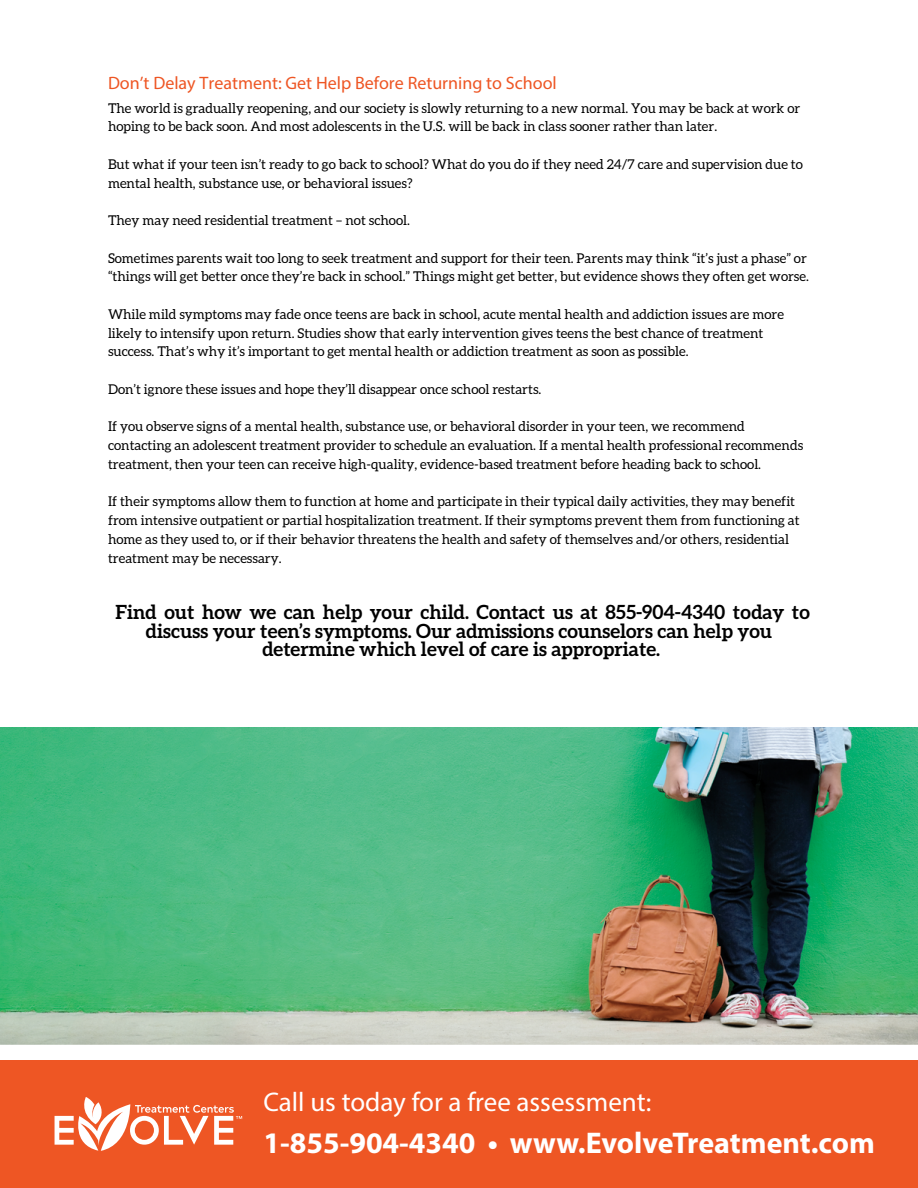
<style>
.page{position:relative;width:918px;height:1188px;background:#fff}
.page>*{position:absolute;margin:0;border:0;box-sizing:border-box;transform-origin:0 0}
.t1{font:700 30px "Myriad Pro";color:#fff}
.t2{font:27px "Myriad Pro";color:#fff}
.t3{font:700 19.5px/18.8px "Aleo";color:#000;text-align:center}
.t4{font:18px "Myriad Pro";color:#ee5624}
.t5{font:13.5px/18.8px "Aleo";color:#000}
</style>
<div class="page">
<div style="left:0;top:1060px;width:918px;height:128px;background:#ee5624"></div>
<svg style="left:55px;top:1097px;width:187px;height:54px"></svg>
<img style="left:0;top:728px;width:918px;height:317px">
<h3 class="t4" style="left:108px;top:71px;width:450px">Don’t Delay Treatment: Get Help Before Returning to School</h3>
<p class="t5" style="left:108px;top:98px;width:694px">The world is gradually reopening, and our society is slowly returning to a new normal. You may be back at work or hoping to be back soon. And most adolescents in the U.S. will be back in class sooner rather than later.</p>
<p class="t5" style="left:108px;top:154px;width:696px">But what if your teen isn’t ready to go back to school? What do you do if they need 24/7 care and supervision due to mental health, substance use, or behavioral issues?</p>
<p class="t5" style="left:108px;top:211px;width:303px">They may need residential treatment – not school.</p>
<p class="t5" style="left:108px;top:248px;width:702px">Sometimes parents wait too long to seek treatment and support for their teen. Parents may think “it’s just a phase” or “things will get better once they’re back in school.” Things might get better, but evidence shows they often get worse.</p>
<p class="t5" style="left:108px;top:304px;width:678px">While mild symptoms may fade once teens are back in school, acute mental health and addiction issues are more likely to intensify upon return. Studies show that early intervention gives teens the best chance of treatment success. That’s why it’s important to get mental health or addiction treatment as soon as possible.</p>
<p class="t5" style="left:108px;top:379px;width:435px">Don’t ignore these issues and hope they’ll disappear once school restarts.</p>
<p class="t5" style="left:108px;top:417px;width:697px">If you observe signs of a mental health, substance use, or behavioral disorder in your teen, we recommend contacting an adolescent treatment provider to schedule an evaluation. If a mental health professional recommends treatment, then your teen can receive high-quality, evidence-based treatment before heading back to school.</p>
<p class="t5" style="left:108px;top:492px;width:693px">If their symptoms allow them to function at home and participate in their typical daily activities, they may benefit from intensive outpatient or partial hospitalization treatment. If their symptoms prevent them from functioning at home as they used to, or if their behavior threatens the health and safety of themselves and/or others, residential treatment may be necessary.</p>
<h3 class="t3" style="left:116px;top:602px;width:696px">Find out how we can help your child. Contact us at 855-904-4340 today to discuss your teen’s symptoms. Our admissions counselors can help you determine which level of care is appropriate.</h3>
<h2 class="t2" style="left:263px;top:1085px;width:389px">Call us today for a free assessment:</h2>
<h1 class="t1" style="left:263px;top:1123px;width:613px">1-855-904-4340 • www.EvolveTreatment.com</h1>
</div>
